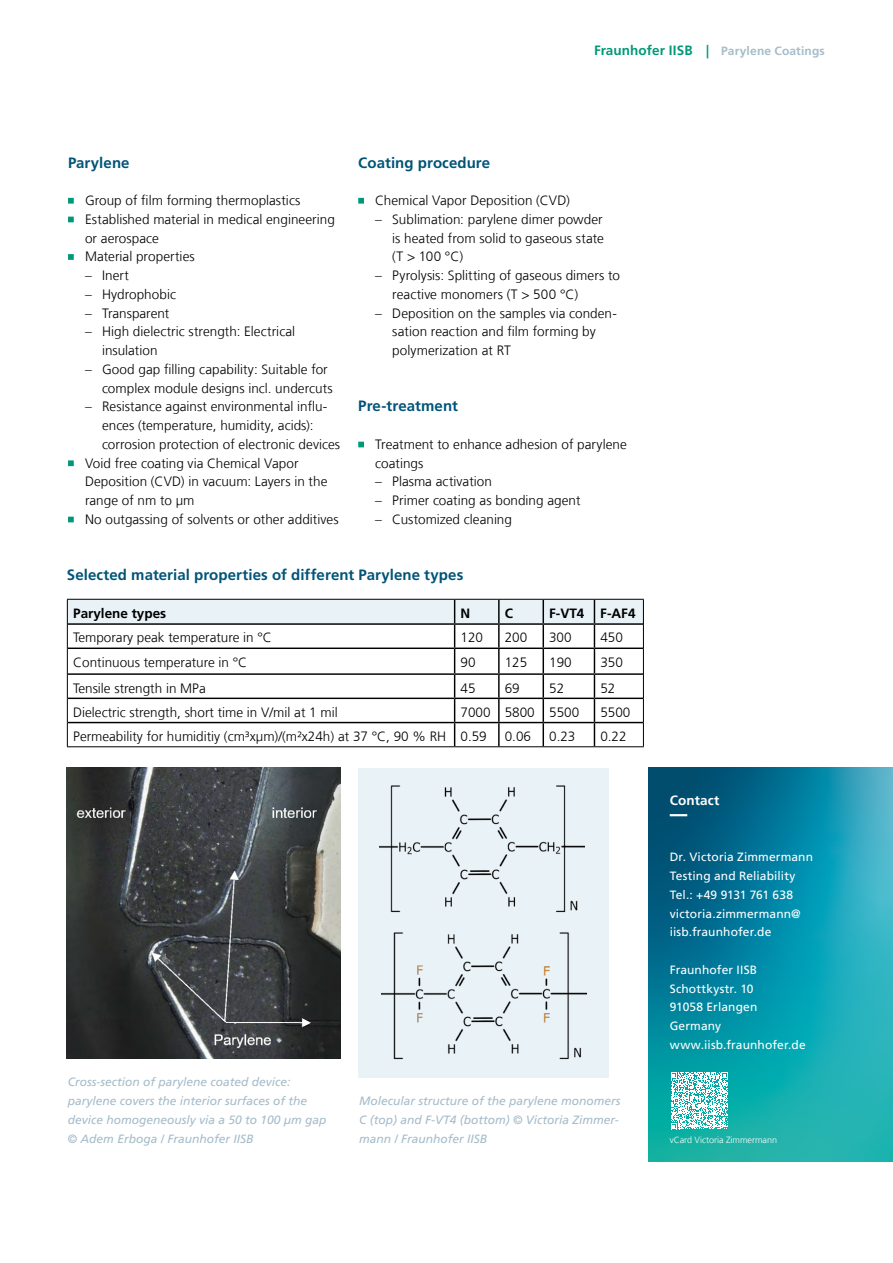
<style>
.page{position:relative;width:893px;height:1263px;background:#fff}
.page>*{position:absolute;margin:0;border:0;box-sizing:border-box;transform-origin:0 0}
.t1{font:700 15px "Frutiger LT Com";letter-spacing:.005em;color:#005478}
.t2{font:300 13.5px/18.8px "Frutiger LT Com";color:#000}
.t3{font:700 13.5px "Frutiger LT Com";color:#000}
.t4{font:700 13.5px "Frutiger LT Com";letter-spacing:.01em;color:#fff}
.t5{font:italic 12px/18.8px "Frutiger LT Com";color:#a5bcca}
.t6{font:12px/18.8px "Frutiger LT Com";letter-spacing:.01em;color:#fff}
.t7{font:700 12px "Frutiger LT Com";letter-spacing:.015em;color:#a5bcca}
.t8{font:300 9px "Frutiger LT Com";color:#fff}
.s1{font-size:13.5px;color:#009879}
</style>
<div class="page">
<svg style="left:67px;top:599px;width:577px;height:147px"></svg>
<hr style="left:67px;top:746px;width:388px;height:1px;background:#000">
<hr style="left:455px;top:746px;width:44px;height:1px;background:#000">
<hr style="left:499px;top:746px;width:44px;height:1px;background:#000">
<hr style="left:543px;top:746px;width:51px;height:1px;background:#000">
<hr style="left:594px;top:746px;width:50px;height:1px;background:#000">
<div style="left:359px;top:768px;width:250px;height:309px;background:#e9f2f7"></div>
<img style="left:67px;top:768px;width:273px;height:290px">
<img style="left:381px;top:932px;width:205px;height:128px">
<img style="left:379px;top:785px;width:205px;height:128px">
<svg style="left:648px;top:768px;width:245px;height:393px;background:#0f92a6"></svg>
<svg style="left:670px;top:814px;width:144px;height:2px"></svg>
<svg style="left:671px;top:1072px;width:57px;height:57px"></svg>
<svg style="left:68px;top:198px;width:6px;height:6px"></svg>
<svg style="left:68px;top:217px;width:6px;height:5px"></svg>
<svg style="left:68px;top:254px;width:6px;height:6px"></svg>
<svg style="left:68px;top:460px;width:6px;height:6px"></svg>
<svg style="left:68px;top:517px;width:6px;height:5px"></svg>
<svg style="left:358px;top:198px;width:6px;height:6px"></svg>
<svg style="left:358px;top:442px;width:6px;height:5px"></svg>
<p class="t7" style="left:594px;top:44px;width:232px"><span class="s1">Fraunhofer IISB |</span> Parylene Coatings</p>
<p class="t1" style="left:68px;top:154px;width:63px">Parylene</p>
<p class="t2" style="left:85px;top:191px;width:251px">Group of film forming thermoplastics<br>Established material in medical engineering or aerospace<br>Material properties</p>
<p class="t2" style="left:85px;top:266px;width:45px">– Inert</p>
<p class="t2" style="left:85px;top:285px;width:93px">– Hydrophobic</p>
<p class="t2" style="left:85px;top:304px;width:86px">– Transparent</p>
<p class="t2" style="left:102px;top:322px;width:195px;text-indent:-17px">– High dielectric strength: Electrical insulation</p>
<p class="t2" style="left:102px;top:360px;width:232px;text-indent:-17px">– Good gap filling capability: Suitable for complex module designs incl. undercuts</p>
<p class="t2" style="left:85px;top:397px;width:244px">– Resistance against environmental influ-</p>
<p class="t2" style="left:102px;top:416px;width:213px">ences (temperature, humidity, acids):</p>
<p class="t2" style="left:102px;top:435px;width:240px">corrosion protection of electronic devices</p>
<p class="t2" style="left:85px;top:454px;width:215px">Void free coating via Chemical Vapor</p>
<p class="t2" style="left:85px;top:472px;width:244px">Deposition (CVD) in vacuum: Layers in the</p>
<p class="t2" style="left:85px;top:491px;width:111px">range of nm to µm</p>
<p class="t2" style="left:85px;top:510px;width:255px">No outgassing of solvents or other additives</p>
<p class="t1" style="left:358px;top:154px;width:133px">Coating procedure</p>
<p class="t2" style="left:375px;top:191px;width:196px">Chemical Vapor Deposition (CVD)</p>
<p class="t2" style="left:392px;top:210px;width:213px;text-align:justify;text-indent:-17px">– Sublimation: parylene dimer powder is heated from solid to gaseous state (T &gt; 100 °C)</p>
<p class="t2" style="left:392px;top:266px;width:229px;text-indent:-17px">– Pyrolysis: Splitting of gaseous dimers to reactive monomers (T &gt; 500 °C)</p>
<p class="t2" style="left:392px;top:304px;width:226px;text-indent:-17px">– Deposition on the samples via conden&shy;sation reaction and film forming by polymerization at RT</p>
<p class="t1" style="left:358px;top:397px;width:101px">Pre-treatment</p>
<p class="t2" style="left:375px;top:435px;width:253px">Treatment to enhance adhesion of parylene coatings</p>
<p class="t2" style="left:375px;top:472px;width:118px">– Plasma activation</p>
<p class="t2" style="left:375px;top:491px;width:207px">– Primer coating as bonding agent</p>
<p class="t2" style="left:375px;top:510px;width:138px">– Customized cleaning</p>
<p class="t1" style="left:67px;top:566px;width:398px">Selected material properties of different Parylene types</p>
<p class="t3" style="left:73px;top:605px;width:95px">Parylene types</p>
<p class="t3" style="left:460px;top:605px;width:11px">N</p>
<p class="t3" style="left:505px;top:605px;width:10px">C</p>
<p class="t3" style="left:549px;top:605px;width:88px">F-VT4 F-AF4</p>
<p class="t2" style="left:73px;top:628px;width:200px">Temporary peak temperature in °C</p>
<p class="t2" style="left:460px;top:628px;width:24px">120</p>
<p class="t2" style="left:505px;top:628px;width:24px">200</p>
<p class="t2" style="left:549px;top:628px;width:24px">300</p>
<p class="t2" style="left:600px;top:628px;width:24px">450</p>
<p class="t2" style="left:73px;top:653px;width:175px">Continuous temperature in °C</p>
<p class="t2" style="left:460px;top:653px;width:17px">90</p>
<p class="t2" style="left:505px;top:653px;width:24px">125</p>
<p class="t2" style="left:549px;top:653px;width:24px">190</p>
<p class="t2" style="left:600px;top:653px;width:24px">350</p>
<p class="t2" style="left:73px;top:678px;width:134px">Tensile strength in MPa</p>
<p class="t2" style="left:460px;top:678px;width:17px">45</p>
<p class="t2" style="left:505px;top:678px;width:17px">69</p>
<p class="t2" style="left:549px;top:678px;width:17px">52</p>
<p class="t2" style="left:600px;top:678px;width:17px">52</p>
<p class="t2" style="left:73px;top:703px;width:266px">Dielectric strength, short time in V/mil at 1 mil</p>
<p class="t2" style="left:460px;top:703px;width:120px">7000 5800 5500</p>
<p class="t2" style="left:600px;top:703px;width:32px">5500</p>
<p class="t2" style="left:73px;top:727px;width:415px">Permeability for humiditiy (cm³xµm)/(m²x24h) at 37 °C, 90 % RH 0.59</p>
<p class="t2" style="left:505px;top:727px;width:28px">0.06</p>
<p class="t2" style="left:549px;top:727px;width:28px">0.23</p>
<p class="t2" style="left:600px;top:727px;width:28px">0.22</p>
<p class="t5" style="left:68px;top:1073px;width:260px">Cross-section of parylene coated device: parylene covers the interior surfaces of the device homogeneously via a 50 to 100 µm gap © Adem Erboga / Fraunhofer IISB</p>
<p class="t5" style="left:359px;top:1092px;width:263px">Molecular structure of the parylene monomers<br>C (top) and F-VT4 (bottom) © Victoria Zimmer&shy;mann / Fraunhofer IISB</p>
<p class="t4" style="left:670px;top:792px;width:51px">Contact</p>
<p class="t6" style="left:670px;top:848px;width:145px">Dr. Victoria Zimmermann<br>Testing and Reliability<br>Tel.: +49 9131 761 638 victoria.zimmermann@ iisb.fraunhofer.de</p>
<p class="t6" style="left:670px;top:960px;width:138px">Fraunhofer IISB<br>Schottkystr. 10<br>91058 Erlangen<br>Germany www.iisb.fraunhofer.de</p>
<p class="t8" style="left:670px;top:1134px;width:109px">vCard Victoria Zimmermann</p>
</div>
